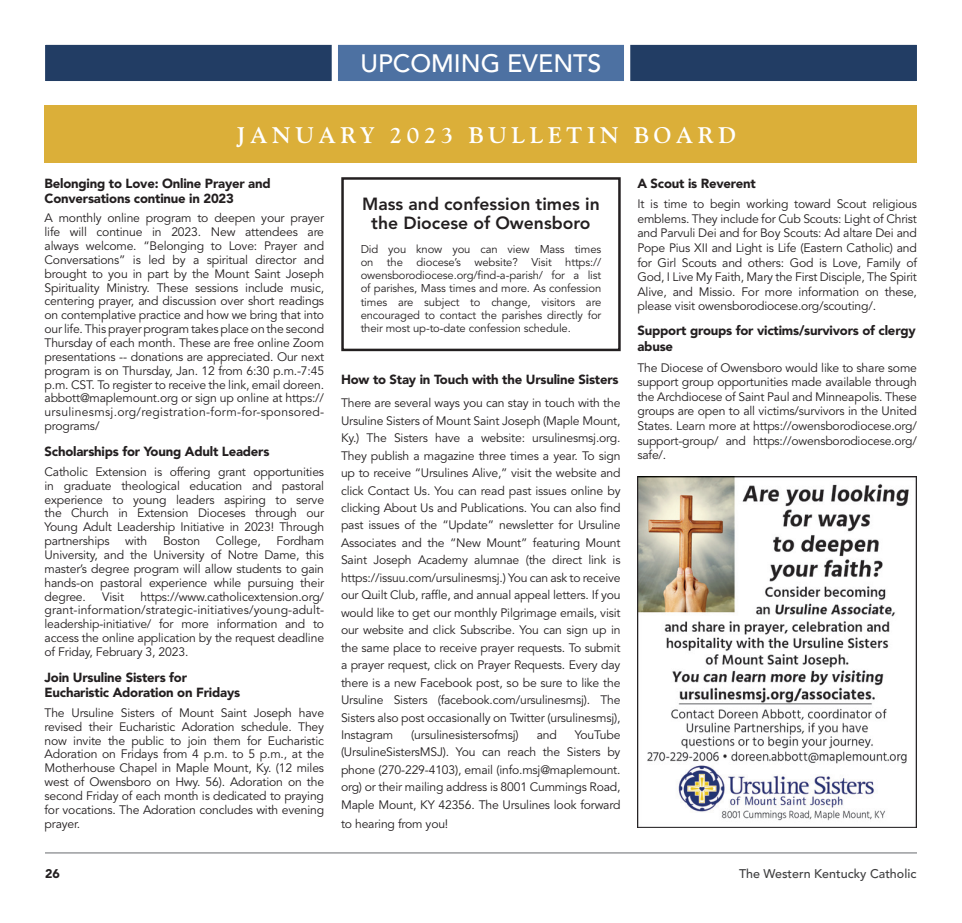
<style>
.page{position:relative;width:962px;height:923px;background:#fff}
.page>*{position:absolute;margin:0;border:0;box-sizing:border-box;transform-origin:0 0}
.t1{font:500 25px "Avenir LT Std";color:#fff}
.t2{font:700 22.5px "Goudy Std";letter-spacing:.2em;color:#fff}
.t3{font:800 17.5px/18.8px "Avenir LT Std";color:#231f20;text-align:center}
.t4{font:900 13.12px/15.1px "Avenir LT Std";letter-spacing:-.015em;color:#231f20}
.t5{font:500 12.5px "Avenir LT Std";color:#3e3e3f}
.t6{font:900 12.5px "Avenir LT Std";color:#231f20}
.t7{font:12.25px/13.9px "Avenir LT Std";letter-spacing:-.015em;color:#231f20;text-align:justify}
.t8{font:11.25px/13.1px "Avenir LT Std";letter-spacing:-.01em;color:#231f20;text-align:justify}
</style>
<div class="page">
<hr style="left:45px;top:852px;width:872px;height:1px;background:#939598">
<div style="left:45px;top:44px;width:872px;height:37px;background:#223d64"></div>
<svg style="left:329px;top:44px;width:304px;height:37px;background:#5779a6"></svg>
<div style="left:45px;top:105px;width:872px;height:58px;background:#dbaf39"></div>
<div style="left:341px;top:177px;width:280px;height:174px;border:3px solid #231f20"></div>
<img style="left:638px;top:476px;width:279px;height:351px">
<h1 class="t1" style="left:360px;top:50px;width:242px">UPCOMING EVENTS</h1>
<h2 class="t2" style="left:237px;top:121px;width:501px">JANUARY 2023 BULLETIN BOARD</h2>
<p class="t4" style="left:45px;top:177px;width:228px">Belonging to Love: Online Prayer and<br>Conversations continue in 2023</p>
<p class="t7" style="left:45px;top:212px;width:281px">A monthly online program to deepen your prayer life will continue in 2023. New attendees are always welcome. “Belonging to Love: Prayer and Conversations” is led by a spiritual director and brought to you in part by the Mount Saint Joseph Spirituality Ministry. These sessions include music, centering prayer, and discussion over short readings on contemplative practice and how we bring that into our life. This prayer program takes place on the second Thursday of each month. These are free online Zoom presentations -- donations are appreciated. Our next program is on Thursday, Jan. 12 from 6:30 p.m.-7:45 p.m. CST. To register to receive the link, email doreen. abbott@maplemount.org or sign up online at https:// ursulinesmsj.org/registration-form-for-sponsored&shy;programs/</p>
<p class="t4" style="left:45px;top:445px;width:226px">Scholarships for Young Adult Leaders</p>
<p class="t7" style="left:45px;top:466px;width:281px">Catholic Extension is offering grant opportunities in graduate theological education and pastoral experience to young leaders aspiring to serve the Church in Extension Dioceses through our Young Adult Leadership Initiative in 2023! Through partnerships</p>
<p class="t7" style="left:45px;top:535px;width:281px;text-indent:232px">Fordham University, and the University of Notre Dame, this master’s degree program will allow students to gain hands-on pastoral experience while pursuing their degree.</p>
<p class="t7" style="left:125px;top:535px;width:23px">with</p>
<p class="t7" style="left:163px;top:535px;width:39px">Boston</p>
<p class="t7" style="left:216px;top:535px;width:46px">College,</p>
<p class="t7" style="left:45px;top:590px;width:281px;text-indent:96px">https://www.catholicextension.org/ grant-information/strategic-initiatives/young-adult&shy;leadership-initiative/ for more information and to access the online application by the request deadline of Friday, February 3, 2023.</p>
<p class="t4" style="left:45px;top:671px;width:197px">Join Ursuline Sisters for<br>Eucharistic Adoration on Fridays</p>
<p class="t7" style="left:45px;top:707px;width:281px">The Ursuline Sisters of Mount Saint Joseph have revised their Eucharistic Adoration schedule. They now invite the public to join them for Eucharistic Adoration on Fridays from 4 p.m. to 5 p.m., at the Motherhouse Chapel in Maple Mount, Ky. (12 miles west of Owensboro on Hwy. 56). Adoration on the second Friday of each month is dedicated to praying for vocations. The Adoration concludes with evening prayer.</p>
<p class="t7" style="left:102px;top:590px;width:23px">Visit</p>
<h3 class="t3" style="left:362px;top:196px;width:239px">Mass and confession times in the Diocese of Owensboro</h3>
<p class="t8" style="left:361px;top:244px;width:242px">Did you know you can view Mass times on the diocese’s website? Visit https:// owensborodiocese.org/find-a-parish/ for a list of parishes, Mass times and more. As confession times are subject to change, visitors are encouraged to contact the parishes directly for their most up-to-date confession schedule.</p>
<p class="t4" style="left:341px;top:373px;width:279px">How to Stay in Touch with the Ursuline Sisters</p>
<p class="t7" style="left:341px;top:395px;width:281px;line-height:17.5px">There are several ways you can stay in touch with the Ursuline Sisters of Mount Saint Joseph (Maple Mount, Ky.) The Sisters have a website: ursulinesmsj.org.<br>They publish a magazine three times a year. To sign up to receive “Ursulines Alive,” visit the website and click Contact Us. You can read past issues online by clicking About Us and Publications. You can also find past issues of the “Update” newsletter for Ursuline Associates and the “New Mount” featuring Mount Saint Joseph Academy alumnae (the direct link is https://issuu.com/ursulinesmsj.) You can ask to receive our Quilt Club, raffle, and annual appeal letters. If you would like to get our monthly Pilgrimage emails, visit our website and click Subscribe. You can sign up in the same place to receive prayer requests. To submit a prayer request, click on Prayer Requests. Every day there is a new Facebook post, so be sure to like the Ursuline Sisters (facebook.com/ursulinesmsj). The Sisters also post occasionally on Twitter (ursulinesmsj), Instagram</p>
<p class="t7" style="left:411px;top:729px;width:109px">(ursulinesistersofmsj)</p>
<p class="t7" style="left:537px;top:729px;width:22px">and</p>
<p class="t7" style="left:341px;top:727px;width:281px;line-height:17.5px;text-indent:234px">YouTube (UrsulineSistersMSJ). You can reach the Sisters by phone (270-229-4103), email (info.msj@maplemount. org) or their mailing address is 8001 Cummings Road, Maple Mount, KY 42356. The Ursulines look forward</p>
<p class="t7" style="left:341px;top:817px;width:109px">to hearing from you!</p>
<p class="t4" style="left:637px;top:177px;width:120px">A Scout is Reverent</p>
<p class="t7" style="left:637px;top:198px;width:281px;line-height:14.6px">It is time to begin working toward Scout religious emblems. They include for Cub Scouts: Light of Christ and Parvuli Dei and for Boy Scouts: Ad altare Dei and Pope Pius XII and Light is Life (Eastern Catholic) and for Girl Scouts and others: God is Love, Family of God, I Live My Faith, Mary the First Disciple, The Spirit Alive, and Missio. For more information on these, please visit owensborodiocese.org/scouting/.</p>
<p class="t4" style="left:637px;top:324px;width:280px;line-height:15.9px">Support groups for victims/survivors of clergy abuse</p>
<p class="t7" style="left:637px;top:361px;width:281px;line-height:14.6px">The Diocese of Owensboro would like to share some support group opportunities made available through the Archdiocese of Saint Paul and Minneapolis. These groups are open to all victims/survivors in the United States. Learn more at https://owensborodiocese.org/ support-group/ and https://owensborodiocese.org/ safe/.</p>
<p class="t6" style="left:45px;top:868px;width:16px">26</p>
<p class="t5" style="left:739px;top:866px;width:179px">The Western Kentucky Catholic</p>
</div>
